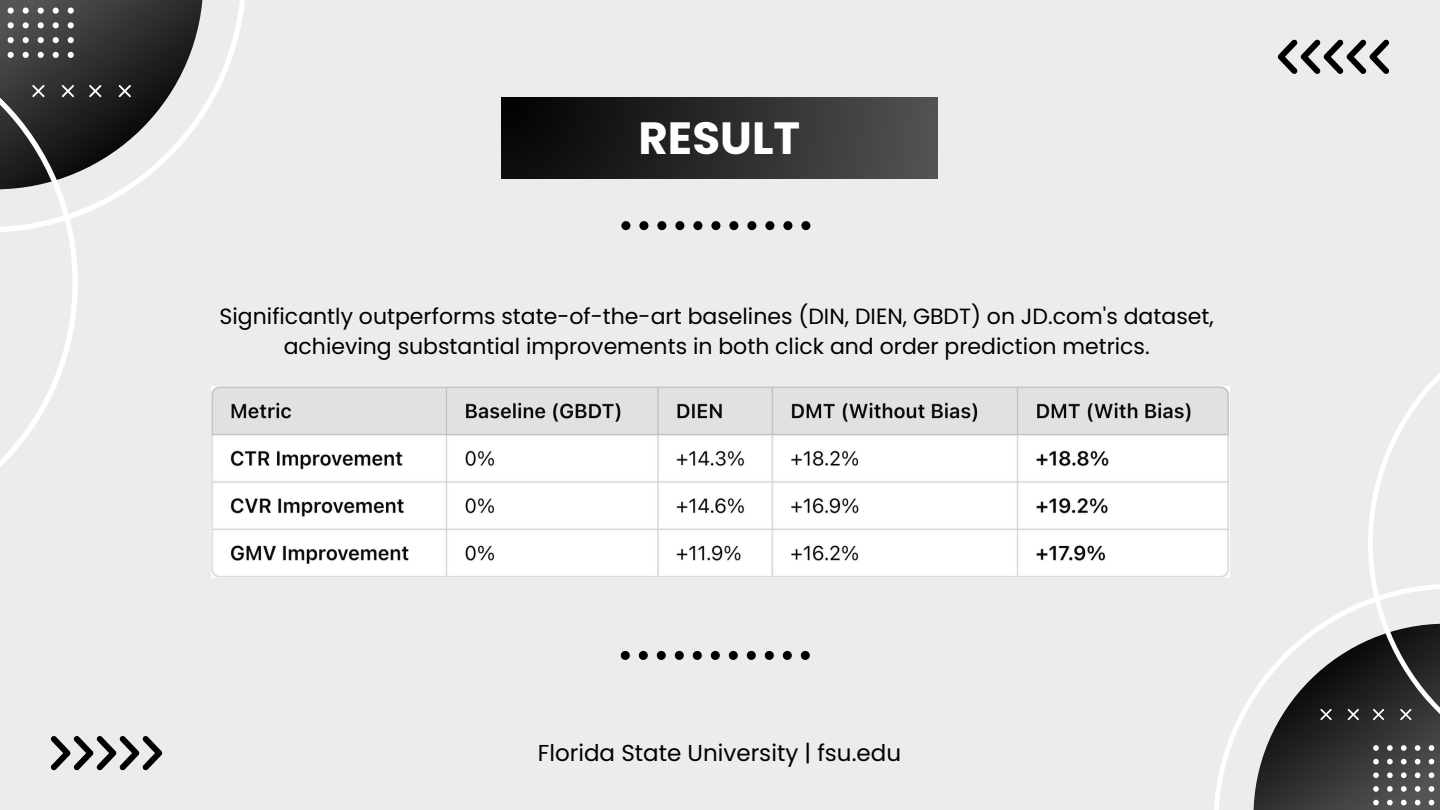
<style>
.page{position:relative;width:1440px;height:810px;background:#ececec}
.page>*{position:absolute;margin:0;border:0;box-sizing:border-box;transform-origin:0 0}
.t1{font:700 45.1px "Poppins";color:#fff}
.t2{font:23px "Poppins";color:#000}
.t3{font:22px/30.8px "Poppins";color:#000;text-align:center}
</style>
<div class="page">
<svg style="left:1214px;top:693px;width:39px;height:117px"></svg>
<svg style="left:203px;top:0;width:42px;height:116px"></svg>
<svg style="left:1321px;top:373px;width:119px;height:251px"></svg>
<svg style="left:0;top:189px;width:130px;height:278px"></svg>
<svg style="left:1253px;top:624px;width:187px;height:186px"></svg>
<svg style="left:0;top:0;width:203px;height:189px"></svg>
<svg style="left:51px;top:736px;width:111px;height:34px"></svg>
<svg style="left:1278px;top:39px;width:111px;height:35px"></svg>
<div style="left:501px;top:98px;width:436px;height:81px;background:linear-gradient(to right,#030303,#525252)"></div>
<svg style="left:621px;top:221px;width:189px;height:9px"></svg>
<svg style="left:621px;top:651px;width:189px;height:9px"></svg>
<img style="left:211px;top:386px;width:1018px;height:192px">
<p class="t1" style="left:639px;top:106px;width:163px">RESULT</p>
<p class="t3" style="left:220px;top:300px;width:996px">Significantly outperforms state-of-the-art baselines (DIN, DIEN, GBDT) on JD.com's dataset, achieving substantial improvements in both click and order prediction metrics.</p>
<p class="t2" style="left:538px;top:737px;width:365px">Florida State University | fsu.edu</p>
</div>
